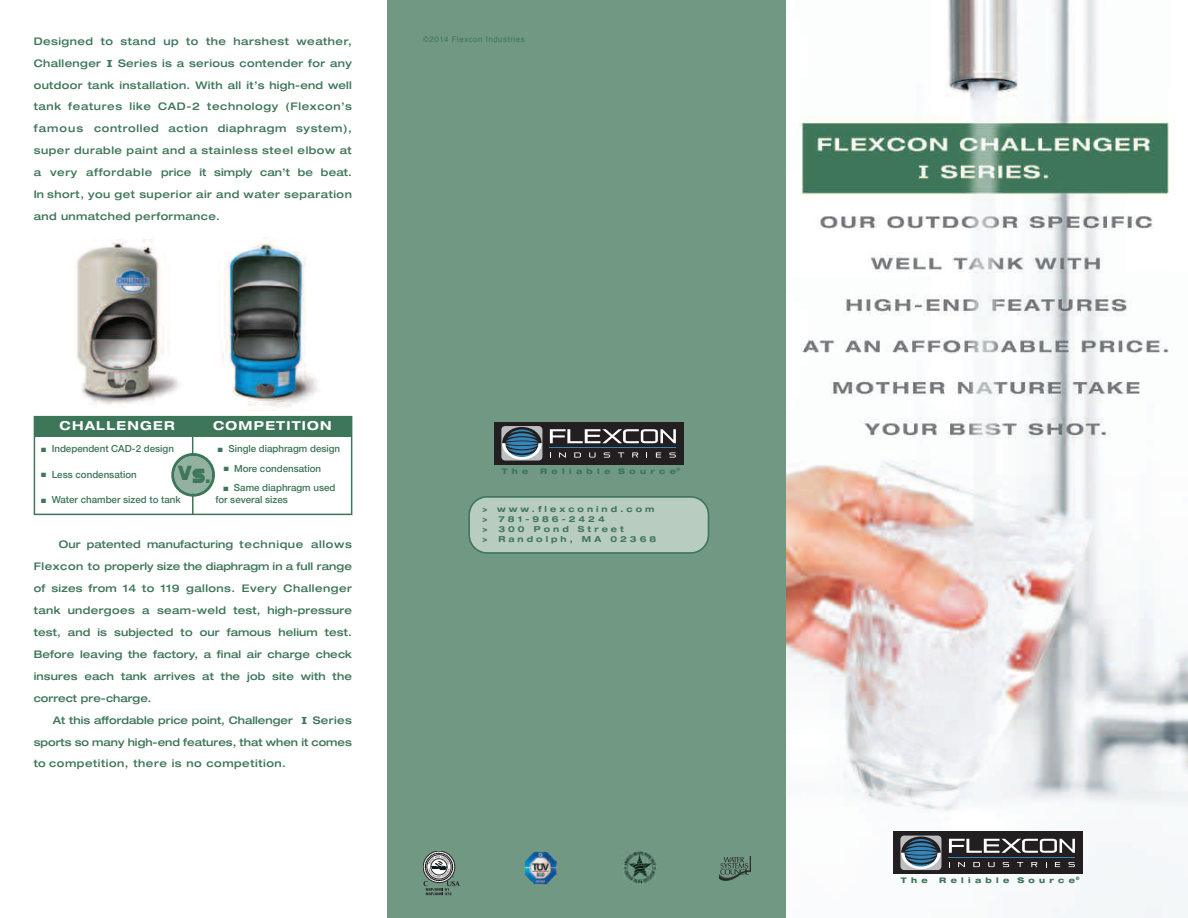
<style>
.page{position:relative;width:1188px;height:918px;background:#fff}
.page>*{position:absolute;margin:0;border:0;box-sizing:border-box;transform-origin:0 0}
.t1{font:45.15px "Helvetica";color:#3e7659}
.t2{font:19.05px "Hunger Games";color:#3e7659}
.t3{font:700 expanded 12.45px "Helvetica Neue";letter-spacing:.1em;color:#fff}
.t4{font:500 expanded 10.5px/21.9px "Helvetica Neue";letter-spacing:.035em;color:#3e7659;text-align:justify}
.t5{font:500 9.75px/19.5px "Helvetica Neue";color:#3e7659}
.t6{font:700 expanded 8.25px/9.9px "Helvetica Neue";letter-spacing:.37em;color:#3e7659}
.t7{font:7.95px "Helvetica";letter-spacing:.065em;color:#3e7659}
.t8{font:800 expanded 7.8px "Helvetica Neue";letter-spacing:.555em;color:#3e7659}
.s1{font-family:"Base Nine B";font-weight:400;font-stretch:normal}
.s2{font-weight:900}
</style>
<div class="page">
<div style="left:387px;top:0;width:400px;height:918px;background:#709882"></div>
<svg style="left:468px;top:496px;width:241px;height:58px;background:#aec4b7"></svg>
<img style="left:720px;top:857px;width:31px;height:24px">
<img style="left:623px;top:851px;width:33px;height:34px">
<img style="left:787px;top:0;width:401px;height:918px">
<img style="left:222px;top:238px;width:96px;height:171px">
<div style="left:34px;top:416px;width:318px;height:99px;border:2px solid #3e7659"></div>
<hr style="left:192px;top:417px;width:2px;height:97px;background:#3e7659">
<div style="left:34px;top:417px;width:318px;height:19px;background:#3e7659"></div>
<svg style="left:171px;top:453px;width:44px;height:44px"></svg>
<div style="left:423px;top:851px;width:32px;height:32px;border:1px solid #231f20;border-radius:50%"></div>
<svg style="left:423px;top:852px;width:37px;height:43px"></svg>
<img style="left:76px;top:239px;width:104px;height:166px">
<img style="left:525px;top:852px;width:32px;height:32px">
<div style="left:494px;top:422px;width:189px;height:42px;background:#231f20"></div>
<svg style="left:559px;top:452px;width:7px;height:6px"></svg>
<svg style="left:574px;top:452px;width:7px;height:6px"></svg>
<svg style="left:589px;top:452px;width:7px;height:6px"></svg>
<svg style="left:604px;top:452px;width:6px;height:6px"></svg>
<svg style="left:618px;top:452px;width:6px;height:6px"></svg>
<svg style="left:632px;top:452px;width:6px;height:6px"></svg>
<svg style="left:656px;top:452px;width:5px;height:6px"></svg>
<svg style="left:669px;top:452px;width:7px;height:6px"></svg>
<svg style="left:550px;top:429px;width:126px;height:14px"></svg>
<hr style="left:550px;top:447px;width:126px;height:1px;background:#3585b8">
<svg style="left:501px;top:426px;width:41px;height:35px"></svg>
<svg style="left:502px;top:427px;width:40px;height:33px"></svg>
<div style="left:893px;top:832px;width:189px;height:42px;background:#231f20"></div>
<svg style="left:958px;top:862px;width:7px;height:5px"></svg>
<svg style="left:973px;top:862px;width:7px;height:5px"></svg>
<svg style="left:988px;top:862px;width:7px;height:5px"></svg>
<svg style="left:1003px;top:862px;width:6px;height:5px"></svg>
<svg style="left:1017px;top:862px;width:6px;height:5px"></svg>
<svg style="left:1031px;top:862px;width:6px;height:5px"></svg>
<svg style="left:1055px;top:862px;width:5px;height:5px"></svg>
<svg style="left:1068px;top:862px;width:7px;height:5px"></svg>
<svg style="left:949px;top:839px;width:126px;height:14px"></svg>
<hr style="left:949px;top:857px;width:126px;height:1px;background:#3585b8">
<svg style="left:900px;top:836px;width:41px;height:34px"></svg>
<svg style="left:901px;top:836px;width:40px;height:33px"></svg>
<p class="t4" style="left:34px;top:31px;width:320px">Designed to stand up to the harshest weather, Challenger <span class="s1">I</span> Series is a serious contender for any outdoor tank installation. With all it’s high-end well tank features like CAD-2 technology (Flexcon’s famous controlled action diaphragm system), super durable paint and a stainless steel elbow at a very affordable price it simply can’t be beat.<br>In short, you get superior air and water separation and unmatched performance.</p>
<p class="t7" style="left:423px;top:36px;width:103px">©2014 Flexcon Industries</p>
<p class="t3" style="left:60px;top:421px;width:117px">CHALLENGER</p>
<p class="t3" style="left:213px;top:421px;width:120px">COMPETITION</p>
<h2 class="t2" style="left:177px;top:469px;width:35px">VS.</h2>
<p class="t5" style="left:234px;top:439px;width:108px;text-indent:-6px">Single diaphragm design<br>More condensation<br>Same diaphragm used</p>
<p class="t5" style="left:215px;top:490px;width:74px">for several sizes</p>
<p class="t5" style="left:52px;top:439px;width:124px">Independent CAD-2 design</p>
<p class="t5" style="left:52px;top:464px;width:87px">Less condensation</p>
<p class="t5" style="left:52px;top:490px;width:131px">Water chamber sized to tank</p>
<h1 class="t1" style="left:214px;top:436px;width:20px">...</h1>
<h1 class="t1" style="left:38px;top:417px;width:14px">.</h1>
<h1 class="t1" style="left:38px;top:442px;width:14px">.</h1>
<h1 class="t1" style="left:38px;top:468px;width:14px">.</h1>
<p class="t4" style="left:34px;top:535px;width:320px;text-indent:25px">Our patented manufacturing technique allows Flexcon to properly size the diaphragm in a full range of sizes from 14 to 119 gallons. Every Challenger tank undergoes a seam-weld test, high-pressure test, and is subjected to our famous helium test.<br>Before leaving the factory, a final air charge check insures each tank arrives at the job site with the correct pre-charge.</p>
<p class="t4" style="left:34px;top:710px;width:320px;text-indent:19px">At this affordable price point, Challenger <span class="s1">I</span> Series sports so many high-end features, that when it comes to competition, there is no competition.</p>
<p class="t8" style="left:502px;top:468px;width:28px">The</p>
<p class="t8" style="left:540px;top:468px;width:142px">Reliable Source<sup>®</sup></p>
<p class="t6" style="left:483px;top:505px;width:175px"><span class="s2">&gt;</span> www.flexconind.com <span class="s2">&gt;</span> 781-986-2424<br><span class="s2">&gt;</span> 300 Pond Street<br><span class="s2">&gt;</span> Randolph, MA 02368</p>
<p class="t8" style="left:901px;top:878px;width:28px">The</p>
<p class="t8" style="left:939px;top:878px;width:142px">Reliable Source<sup>®</sup></p>
</div>
